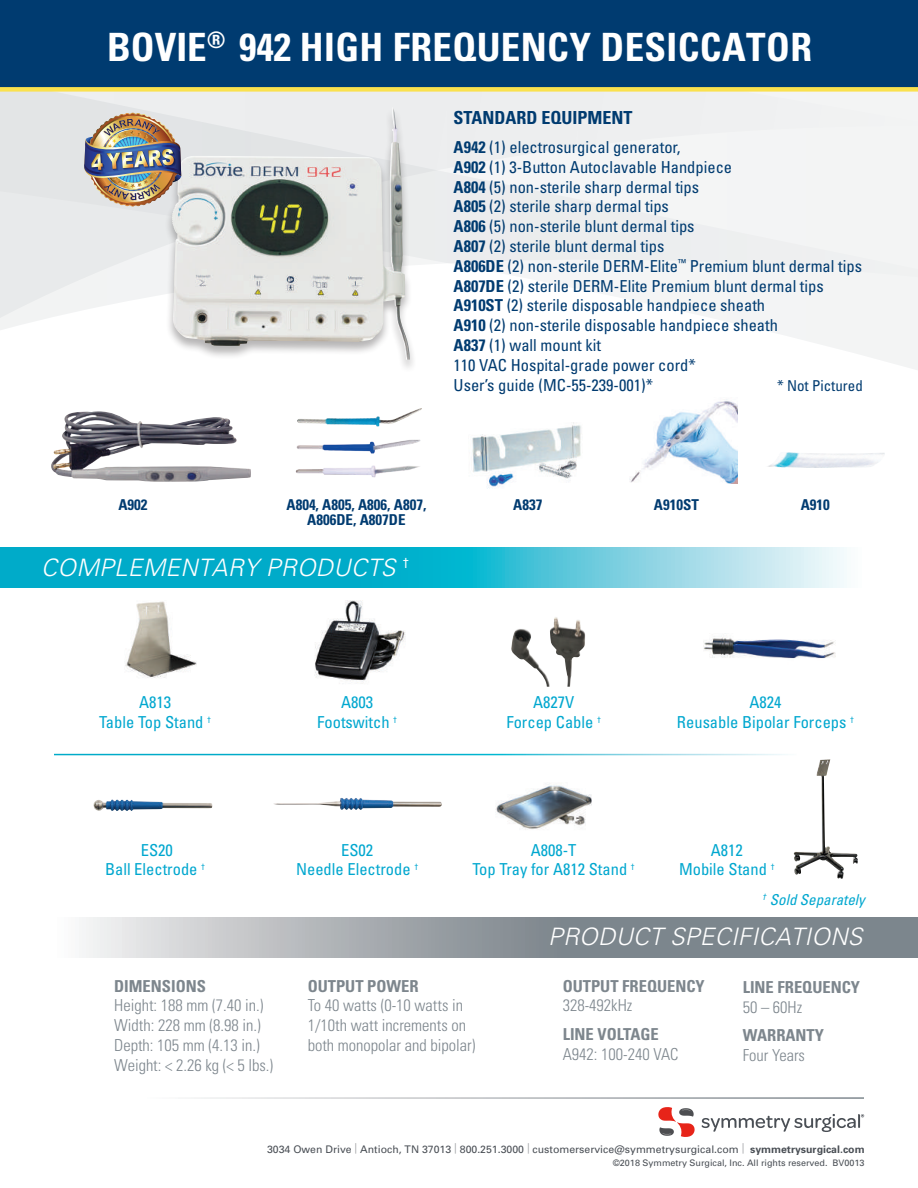
<style>
.page{position:relative;width:918px;height:1188px;background:#fff}
.page>*{position:absolute;margin:0;border:0;box-sizing:border-box;transform-origin:0 0}
.t1{font:700 condensed 39px "Univers";letter-spacing:.01em;color:#fff}
.t2{font:italic 300 24px "Univers";letter-spacing:.01em;color:#fff}
.t3{font:700 condensed 18px "Univers";color:#003b70}
.t4{font:condensed 16.5px/19.8px "Univers";color:#003b70}
.t5{font:300 condensed 16.5px/19.8px "Univers";color:#7d868d}
.t6{font:condensed 16.5px/19.8px "Univers";color:#00a7cf;text-align:center}
.t7{font:700 condensed 16.5px "Univers";color:#7d868d}
.t8{font:700 condensed 15px/15px "Univers";color:#003b70;text-align:center}
.t9{font:italic condensed 15px "Univers";color:#00a7cf}
.t10{font:condensed 15px "Univers";color:#003b70}
.t11{font:10.5px "Univers";color:#4a4f55}
.t12{font:9px "Univers";color:#4a4f55}
.s1{font-weight:700}
.s2{color:#a1a2a6}
</style>
<div class="page">
<svg style="left:0;top:92px;width:918px;height:278px;fill:#f3f4f4"></svg>
<div style="left:0;top:0;width:918px;height:87px;background:#003b70"></div>
<div style="left:0;top:87px;width:918px;height:5px;background:#fae14e"></div>
<div style="left:165px;top:107px;width:252px;height:267px;background:#231f20;opacity:.33"></div>
<img style="left:172px;top:113px;width:238px;height:247px">
<svg style="left:82px;top:917px;width:836px;height:41px;background:#9ca3a8"></svg>
<svg style="left:0;top:547px;width:847px;height:41px;background:#3ebfd6"></svg>
<img style="left:472px;top:422px;width:109px;height:67px">
<img style="left:295px;top:439px;width:126px;height:39px">
<img style="left:297px;top:408px;width:125px;height:19px">
<img style="left:84px;top:113px;width:97px;height:94px">
<img style="left:125px;top:601px;width:72px;height:77px">
<img style="left:315px;top:600px;width:91px;height:84px">
<img style="left:511px;top:617px;width:74px;height:70px">
<img style="left:703px;top:633px;width:133px;height:26px">
<img style="left:768px;top:452px;width:117px;height:16px">
<img style="left:93px;top:799px;width:120px;height:12px">
<img style="left:274px;top:798px;width:168px;height:12px">
<img style="left:629px;top:399px;width:109px;height:84px">
<img style="left:51px;top:411px;width:200px;height:71px">
<img style="left:495px;top:783px;width:97px;height:47px">
<img style="left:793px;top:759px;width:65px;height:120px">
<svg style="left:658px;top:1107px;width:37px;height:30px"></svg>
<svg style="left:702px;top:1114px;width:162px;height:18px"></svg>
<h1 class="t1" style="left:107px;top:23px;width:706px">BOVIE<sup>®</sup> 942 HIGH FREQUENCY DESICCATOR</h1>
<p class="t3" style="left:454px;top:107px;width:180px">STANDARD EQUIPMENT</p>
<p class="t4" style="left:454px;top:137px;width:410px"><span class="s1">A942</span> (1) electrosurgical generator,<br><span class="s1">A902</span> (1) 3-Button Autoclavable Handpiece<br><span class="s1">A804</span> (5) non-sterile sharp dermal tips<br><span class="s1">A805</span> (2) sterile sharp dermal tips<br><span class="s1">A806</span> (5) non-sterile blunt dermal tips<br><span class="s1">A807</span> (2) sterile blunt dermal tips<br><span class="s1">A806DE</span> (2) non-sterile DERM-Elite<sup>™</sup> Premium blunt dermal tips <span class="s1">A807DE</span> (2) sterile DERM-Elite Premium blunt dermal tips <span class="s1">A910ST</span> (2) sterile disposable handpiece sheath<br><span class="s1">A910</span> (2) non-sterile disposable handpiece sheath<br><span class="s1">A837</span> (1) wall mount kit<br>110 VAC Hospital-grade power cord*<br>User’s guide (MC-55-239-001)*</p>
<p class="t10" style="left:777px;top:377px;width:87px">* Not Pictured</p>
<p class="t8" style="left:118px;top:497px;width:31px">A902</p>
<p class="t8" style="left:287px;top:497px;width:141px">A804, A805, A806, A807,<br>A806DE, A807DE</p>
<p class="t8" style="left:513px;top:497px;width:31px">A837</p>
<p class="t8" style="left:654px;top:497px;width:46px">A910ST</p>
<p class="t8" style="left:801px;top:497px;width:31px">A910</p>
<h2 class="t2" style="left:41px;top:553px;width:369px">COMPLEMENTARY PRODUCTS <sup>†</sup></h2>
<p class="t6" style="left:99px;top:692px;width:113px">A813<br>Table Top Stand <sup>†</sup></p>
<p class="t6" style="left:317px;top:692px;width:81px">A803<br>Footswitch <sup>†</sup></p>
<p class="t6" style="left:506px;top:692px;width:96px">A827V<br>Forcep Cable <sup>†</sup></p>
<p class="t6" style="left:677px;top:692px;width:179px">A824<br>Reusable Bipolar Forceps <sup>†</sup></p>
<p class="t6" style="left:105px;top:840px;width:102px">ES20<br>Ball Electrode <sup>†</sup></p>
<p class="t6" style="left:296px;top:840px;width:124px">ES02<br>Needle Electrode <sup>†</sup></p>
<p class="t6" style="left:472px;top:840px;width:164px">A808-T<br>Top Tray for A812 Stand <sup>†</sup></p>
<p class="t6" style="left:679px;top:840px;width:97px">A812<br>Mobile Stand <sup>†</sup></p>
<p class="t9" style="left:762px;top:890px;width:104px"><sup>†</sup> Sold Separately</p>
<p class="t7" style="left:114px;top:976px;width:93px">DIMENSIONS</p>
<p class="t5" style="left:114px;top:996px;width:161px">Height: 188 mm (7.40 in.)<br>Width: 228 mm (8.98 in.)<br>Depth: 105 mm (4.13 in.)<br>Weight: &lt; 2.26 kg (&lt; 5 lbs.)</p>
<p class="t7" style="left:308px;top:976px;width:112px">OUTPUT POWER</p>
<p class="t5" style="left:308px;top:996px;width:169px">To 40 watts (0-10 watts in<br>1/10th watt increments on both monopolar and bipolar)</p>
<h2 class="t2" style="left:548px;top:922px;width:316px">PRODUCT SPECIFICATIONS</h2>
<p class="t7" style="left:563px;top:976px;width:144px">OUTPUT FREQUENCY</p>
<p class="t5" style="left:563px;top:996px;width:71px">328-492kHz</p>
<p class="t7" style="left:563px;top:1024px;width:98px">LINE VOLTAGE</p>
<p class="t5" style="left:563px;top:1044px;width:117px">A942: 100-240 VAC</p>
<p class="t7" style="left:743px;top:977px;width:119px">LINE FREQUENCY</p>
<p class="t5" style="left:743px;top:997px;width:61px">50 – 60Hz</p>
<p class="t7" style="left:743px;top:1025px;width:83px">WARRANTY</p>
<p class="t5" style="left:743px;top:1046px;width:64px">Four Years</p>
<p class="t11" style="left:267px;top:1143px;width:599px">3034 Owen Drive <span class="s2">|</span> Antioch, TN 37013 <span class="s2">|</span> 800.251.3000 <span class="s2">|</span> customerservice@symmetrysurgical.com <span class="s2">|</span> <span class="s1">symmetrysurgical.com</span></p>
<p class="t12" style="left:613px;top:1158px;width:253px">©2018 Symmetry Surgical, Inc. All rights reserved. BV0013</p>
</div>
